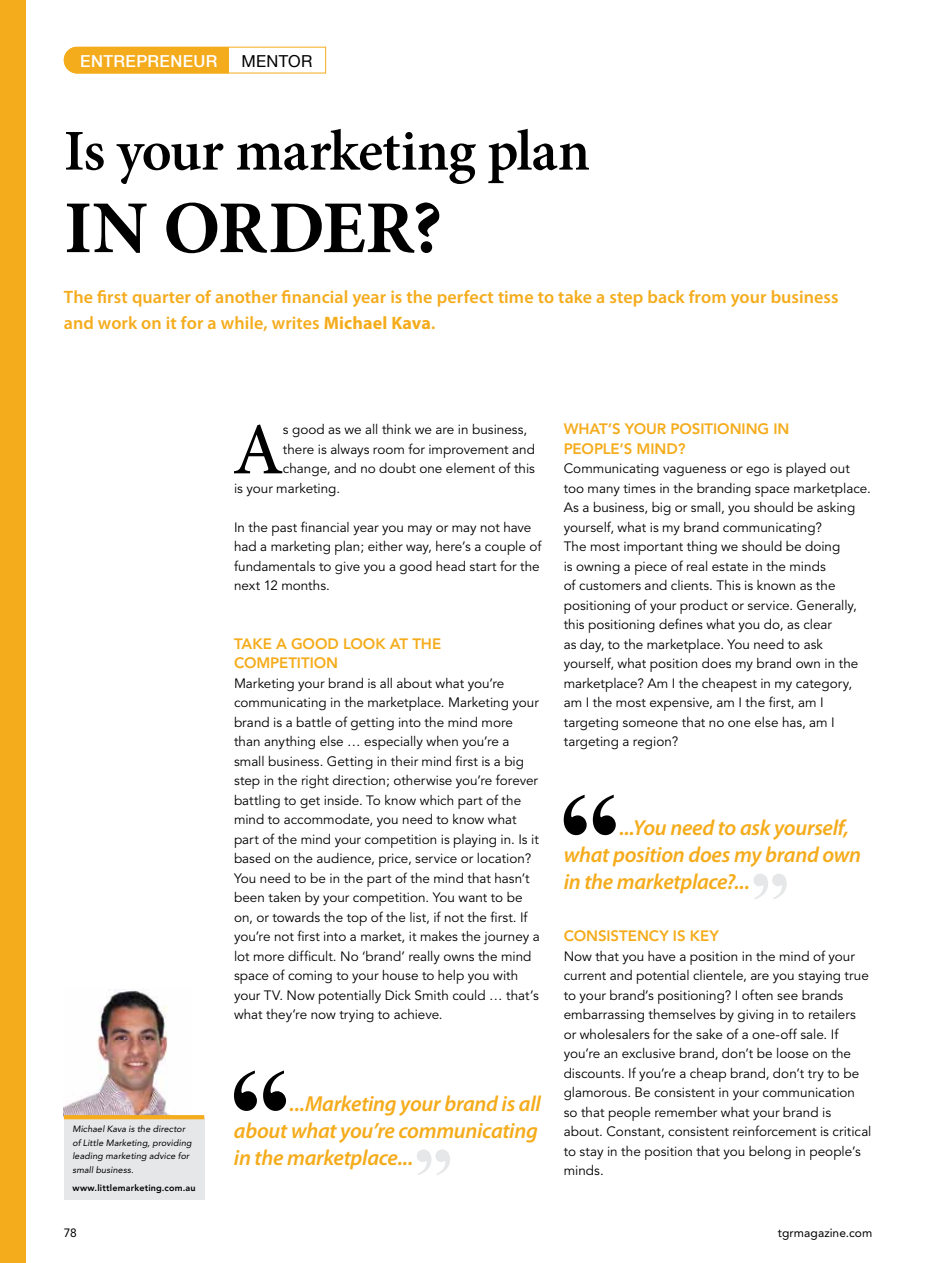
<style>
.page{position:relative;width:936px;height:1263px;background:#fff}
.page>*{position:absolute;margin:0;border:0;box-sizing:border-box;transform-origin:0 0}
.t1{font:700 74.55px "Minion Pro";letter-spacing:-.005em;color:#000}
.t2{font:500 73.5px "Minion Pro";color:#000}
.t3{font:600 57.75px "Minion Pro";letter-spacing:-.02em;color:#000}
.t4{font:italic 600 21.75px/27px "Myriad Pro";letter-spacing:-.015em;color:#f5ac1c}
.t5{font:600 18px/25.5px "Myriad Pro";letter-spacing:.005em;color:#f5ac1c}
.t6{font:500 16.5px "Helvetica Neue";letter-spacing:.025em;color:#fff}
.t7{font:16.5px "Helvetica Neue";letter-spacing:.02em;color:#000}
.t8{font:800 15px/19.5px "Avenir";letter-spacing:-.005em;color:#f5ac1c}
.t9{font:13.5px/19.5px "Avenir";color:#000}
.t10{font:12px "Avenir";letter-spacing:.005em;color:#000}
.t11{font:italic 9px/13.5px "Avenir";letter-spacing:.01em;color:#000}
.t12{font:800 9px "Avenir";letter-spacing:.02em;color:#000}
.s1{font-weight:700}
</style>
<div class="page">
<div style="left:0;top:0;width:26px;height:1263px;background:#f5ac1c"></div>
<svg style="left:234px;top:1070px;width:52px;height:41px"></svg>
<svg style="left:417px;top:1149px;width:33px;height:26px"></svg>
<svg style="left:563px;top:795px;width:52px;height:40px"></svg>
<svg style="left:753px;top:874px;width:33px;height:25px"></svg>
<svg style="left:63px;top:46px;width:263px;height:28px"></svg>
<img style="left:64px;top:988px;width:106px;height:127px">
<div style="left:64px;top:1117px;width:140px;height:82px;background:#e6e7e8"></div>
<svg style="left:64px;top:1115px;width:140px;height:4px"></svg>
<p class="t6" style="left:80px;top:47px;width:139px">ENTREPRENEUR</p>
<p class="t7" style="left:241px;top:47px;width:72px">MENTOR</p>
<h3 class="t3" style="left:64px;top:111px;width:527px">Is your marketing plan</h3>
<h1 class="t1" style="left:64px;top:176px;width:379px">IN ORDER?</h1>
<h3 class="t5" style="left:64px;top:284px;width:776px">The first quarter of another financial year is the perfect time to take a step back from your business and work on it for a while, writes <span class="s1">Michael Kava</span>.</h3>
<p class="t11" style="left:72px;top:1122px;width:121px">Michael Kava is the director of Little Marketing, providing leading marketing advice for small business.</p>
<p class="t12" style="left:72px;top:1182px;width:125px">WWW.LITTLEMARKETING.COM.AU</p>
<h2 class="t2" style="left:232px;top:400px;width:53px">A</h2>
<p class="t9" style="left:283px;top:420px;width:246px">s good as we all think we are in business,</p>
<p class="t9" style="left:283px;top:440px;width:253px">there is always room for improvement and</p>
<p class="t9" style="left:283px;top:459px;width:253px">change, and no doubt one element of this</p>
<p class="t9" style="left:234px;top:479px;width:108px">is your marketing.</p>
<p class="t9" style="left:234px;top:518px;width:309px">In the past financial year you may or may not have had a marketing plan; either way, here’s a couple of fundamentals to give you a good head start for the next 12 months.</p>
<p class="t8" style="left:234px;top:634px;width:209px">TAKE A GOOD LOOK AT THE<br>COM PETITION</p>
<p class="t9" style="left:234px;top:674px;width:307px">Marketing your brand is all about what you’re communicating in the marketplace. Marketing your brand is a battle of getting into the mind more than anything else … especially when you’re a small business. Getting in their mind first is a big step in the right direction; otherwise you’re forever battling to get inside. To know which part of the mind to accommodate, you need to know what part of the mind your competition is playing in. Is it based on the audience, price, service or location?<br>You need to be in the part of the mind that hasn’t been taken by your competition. You want to be on, or towards the top of the list, if not the first. If you’re not first into a market, it makes the journey a lot more difficult. No ‘brand’ really owns the mind space of coming to your house to help you with your TV. Now potentially Dick Smith could … that’s what they’re now trying to achieve.</p>
<h3 class="t4" style="left:234px;top:1089px;width:308px;text-indent:56px">...Marketing your brand is all about what you’re communicating in the marketplace...</h3>
<p class="t8" style="left:563px;top:419px;width:227px">WHAT’S YOUR POSITIONING IN<br>PEOPLE’S M IND?</p>
<p class="t9" style="left:563px;top:459px;width:308px">Communicating vagueness or ego is played out too many times in the branding space marketplace.<br>As a business, big or small, you should be asking yourself, what is my brand communicating?<br>The most important thing we should be doing<br>is owning a piece of real estate in the minds<br>of customers and clients. This is known as the positioning of your product or service. Generally, this positioning defines what you do, as clear<br>as day, to the marketplace. You need to ask yourself, what position does my brand own in the marketplace? Am I the cheapest in my category, am I the most expensive, am I the first, am I targeting someone that no one else has, am I targeting a region?</p>
<h3 class="t4" style="left:563px;top:814px;width:299px;text-indent:56px">...You need to ask yourself, what position does my brand own in the marketplace?...</h3>
<p class="t8" style="left:563px;top:926px;width:157px">CONSISTENCY IS KEY</p>
<p class="t9" style="left:563px;top:947px;width:309px">Now that you have a position in the mind of your current and potential clientele, are you staying true to your brand’s positioning? I often see brands embarrassing themselves by giving in to retailers or wholesalers for the sake of a one-off sale. If you’re an exclusive brand, don’t be loose on the discounts. If you’re a cheap brand, don’t try to be glamorous. Be consistent in your communication so that people remember what your brand is about. Constant, consistent reinforcement is critical to stay in the position that you belong in people’s minds.</p>
<p class="t10" style="left:64px;top:1226px;width:15px">78</p>
<p class="t10" style="left:778px;top:1226px;width:96px">tgrmagazine.com</p>
</div>
